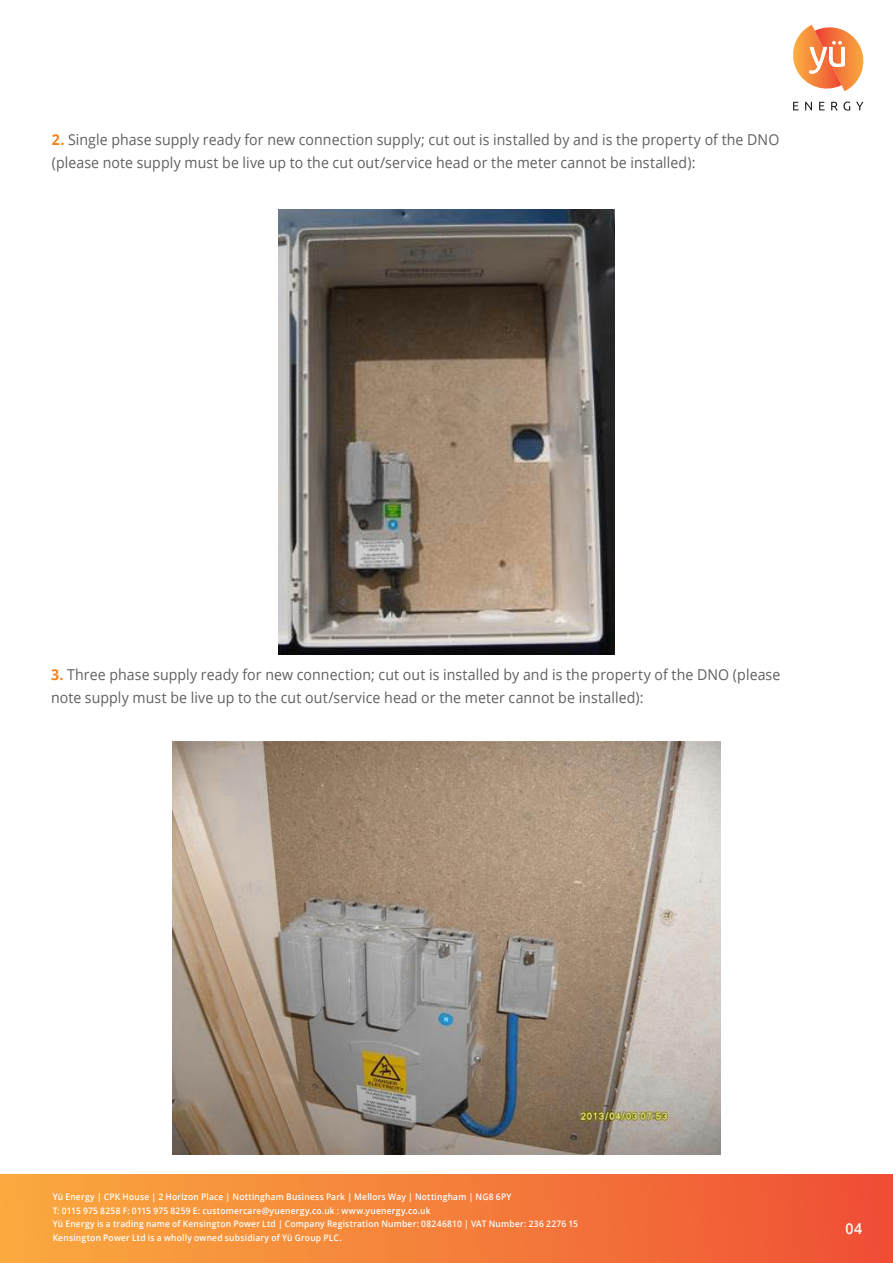
<style>
.page{position:relative;width:893px;height:1263px;background:#fff}
.page>*{position:absolute;margin:0;border:0;box-sizing:border-box;transform-origin:0 0}
.t1{font:15px/22.5px "Open Sans";letter-spacing:.005em;color:#5f5f62;scale:.94 1}
.Paragraph_Style_1{font:600 15px "Open Sans";color:#fff;scale:.94 1}
.t2{font:600 9px "Open Sans";letter-spacing:.025em;color:#fff;scale:.94 1}
.s1{font-weight:700;color:#f58220}
</style>
<div class="page">
<div style="left:0;top:1174px;width:893px;height:89px;background:linear-gradient(to right,#faab3f,#ef5036)"></div>
<svg style="left:793px;top:25px;width:71px;height:67px"></svg>
<svg style="left:793px;top:102px;width:6px;height:8px"></svg>
<svg style="left:805px;top:102px;width:7px;height:8px"></svg>
<svg style="left:819px;top:102px;width:6px;height:8px"></svg>
<svg style="left:831px;top:102px;width:19px;height:9px"></svg>
<svg style="left:856px;top:102px;width:7px;height:8px"></svg>
<img style="left:278px;top:210px;width:337px;height:444px">
<img style="left:173px;top:742px;width:547px;height:412px">
<p class="t1" style="left:52px;top:128px;width:776px"><span class="s1">2.</span> Single phase supply ready for new connection supply; cut out is installed by and is the property of the DNO (please note supply must be live up to the cut out/service head or the meter cannot be installed):</p>
<p class="t1" style="left:51px;top:663px;width:777px"><span class="s1">3.</span> Three phase supply ready for new connection; cut out is installed by and is the property of the DNO (please note supply must be live up to the cut out/service head or the meter cannot be installed):</p>
<p class="t2" style="left:53px;top:1191px;width:489px">Yü Energy | CPK House | 2 Horizon Place | Nottingham Business Park | Mellors Way | Nottingham | NG8 6PY</p>
<p class="t2" style="left:53px;top:1204px;width:404px">T: 0115 975 8258 F: 0115 975 8259 E: customercare@yuenergy.co.uk : www.yuenergy.co.uk</p>
<p class="t2" style="left:53px;top:1218px;width:560px">Yü Energy is a trading name of Kensington Power Ltd | Company Registration Number: 08246810 | VAT Number: 236 2276 15</p>
<p class="t2" style="left:53px;top:1231px;width:309px">Kensington Power Ltd is a wholly owned subsidiary of Yü Group PLC.</p>
<p class="Paragraph_Style_1" style="left:845px;top:1218px;width:19px">04</p>
</div>
